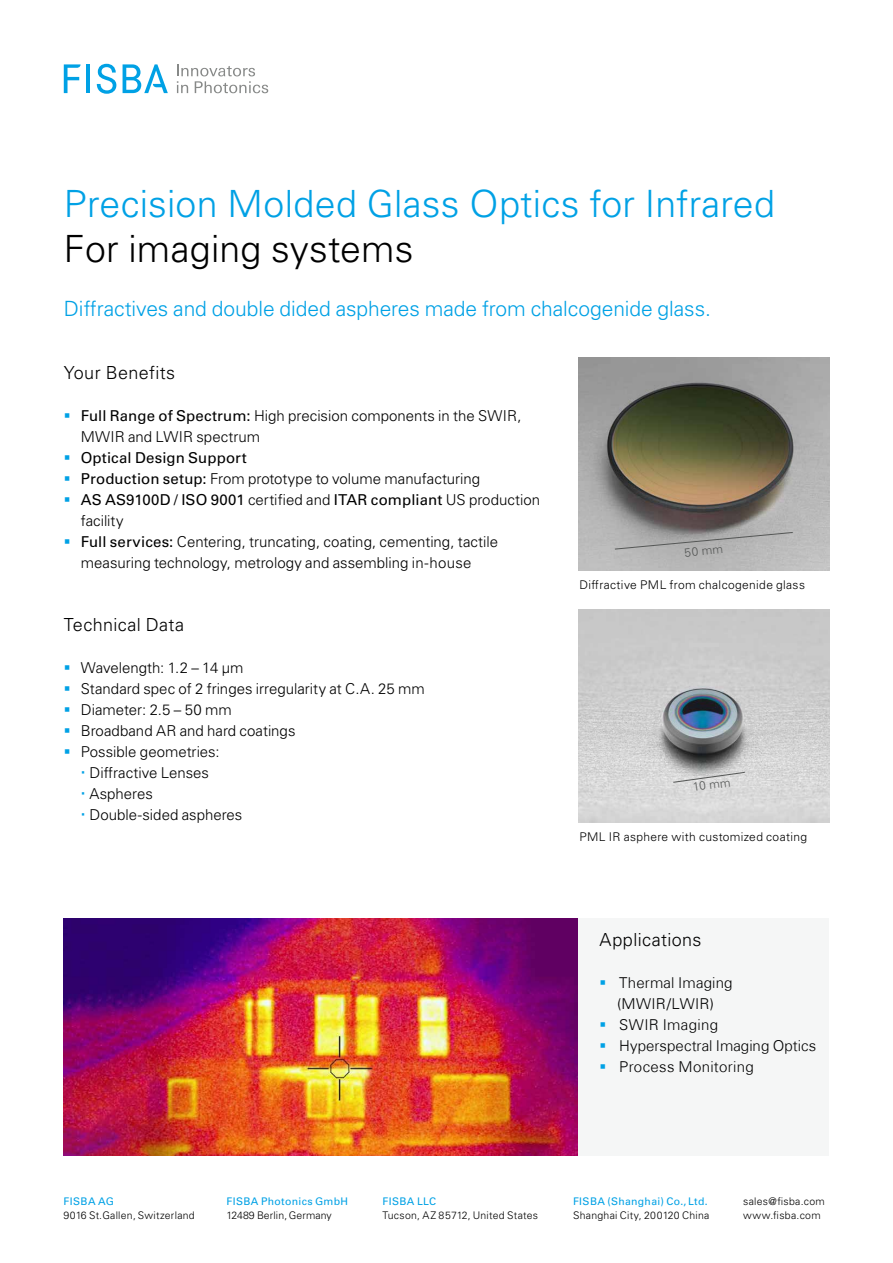
<style>
.page{position:relative;width:893px;height:1263px;background:#fff}
.page>*{position:absolute;margin:0;border:0;box-sizing:border-box;transform-origin:0 0}
.t1{font:300 37.5px "Univers LT Pro 45";letter-spacing:.01em;color:#00a1e5}
.t2{font:300 37.5px "Univers LT Pro 45";letter-spacing:.005em;color:#000}
.t3{font:300 21px "Univers LT Pro 45";letter-spacing:-.005em;color:#00a1e5}
.t4{font:300 18px "Univers LT Pro 45";letter-spacing:.02em;color:#000}
.t5{font:300 15px/21px "Univers LT Pro 45";color:#000}
.t6{font:300 15px/21px "Univers Com 45";letter-spacing:.01em;color:#000;text-align:center}
.t7{font:15px "Univers LT Pro 55 Roman";letter-spacing:.01em;color:#000}
.t8{font:300 12px "Univers LT Pro 45";letter-spacing:.03em;color:#000}
.t9{font:300 12px "Univers LT Pro 45";color:#555756}
.t10{font:300 10.5px/14.4px "Univers LT Pro 45";letter-spacing:.025em;color:#000}
.t11{font:10.5px "Univers LT Pro 55 Roman";letter-spacing:.035em;color:#00a1e5}
.s1{font-family:"Univers LT Pro 55 Roman";font-weight:400}
.s2{font-family:"Univers LT Pro 45";font-weight:300}
.s3{color:#00a1e5}
</style>
<div class="page">
<svg style="left:177px;top:64px;width:91px;height:29px"></svg>
<hr style="left:86px;top:64px;width:4px;height:29px;background:#00a1e5">
<svg style="left:64px;top:64px;width:17px;height:29px"></svg>
<svg style="left:97px;top:64px;width:19px;height:30px"></svg>
<svg style="left:123px;top:64px;width:45px;height:29px"></svg>
<img style="left:578px;top:357px;width:251px;height:213px">
<img style="left:64px;top:918px;width:514px;height:238px">
<img style="left:578px;top:610px;width:251px;height:212px">
<div style="left:578px;top:918px;width:251px;height:238px;background:#f5f6f6"></div>
<svg style="left:614px;top:532px;width:179px;height:17px;background:#aaa"></svg>
<svg style="left:673px;top:772px;width:72px;height:11px"></svg>
<h1 class="t1" style="left:64px;top:179px;width:713px">Precision Molded Glass Optics for Infrared</h1>
<h1 class="t2" style="left:64px;top:224px;width:351px">For imaging systems</h1>
<h2 class="t3" style="left:64px;top:295px;width:649px">Diffractives and double dided aspheres made from chalcogenide glass.</h2>
<p class="t4" style="left:64px;top:361px;width:113px">Your Benefits</p>
<p class="t5" style="left:81px;top:405px;width:442px"><span class="s1">Full Range of Spectrum:</span> High precision components in the SWIR,<br>MWIR and LWIR spectrum</p>
<p class="t7" style="left:81px;top:447px;width:168px">Optical Design Support</p>
<p class="t5" style="left:81px;top:468px;width:401px"><span class="s1">Production setup:</span> From prototype to volume manufacturing</p>
<p class="t7" style="left:81px;top:489px;width:461px">AS AS9100D / ISO 9001 <span class="s2">certified and</span> ITAR compliant <span class="s2">US production</span></p>
<p class="t5" style="left:81px;top:510px;width:419px">facility<br><span class="s1">Full services:</span> Centering, truncating, coating, cementing, tactile measuring technology, metrology and assembling in-house</p>
<p class="t4" style="left:64px;top:613px;width:122px">Technical Data</p>
<p class="t5" style="left:81px;top:657px;width:164px">Wavelength: 1.2 – 14 µm</p>
<p class="t5" style="left:81px;top:678px;width:346px">Standard spec of 2 fringes irregularity at C.A. 25 mm</p>
<p class="t5" style="left:81px;top:699px;width:152px">Diameter: 2.5 – 50 mm</p>
<p class="t5" style="left:81px;top:720px;width:216px">Broadband AR and hard coatings</p>
<p class="t5" style="left:81px;top:741px;width:140px">Possible geometries:</p>
<p class="t5" style="left:89px;top:762px;width:121px">Diffractive Lenses</p>
<p class="t5" style="left:89px;top:783px;width:65px">Aspheres</p>
<p class="t5" style="left:89px;top:804px;width:155px">Double-sided aspheres</p>
<p class="t9" style="left:684px;top:545px;width:40px;rotate:-6deg">50 mm</p>
<p class="t8" style="left:579px;top:577px;width:227px">Diffractive PML from chalcogenide glass</p>
<p class="t9" style="left:692px;top:779px;width:40px;rotate:-8deg">10 mm</p>
<p class="t8" style="left:579px;top:829px;width:229px">PML IR asphere with customized coating</p>
<p class="t4" style="left:600px;top:928px;width:103px">Applications</p>
<p class="t6" style="left:600px;top:972px;width:134px"><span class="s3">▪</span> Thermal Imaging (MWIR/LWIR)</p>
<p class="t6" style="left:600px;top:1014px;width:120px"><span class="s3">▪</span> SWIR Imaging</p>
<p class="t6" style="left:600px;top:1035px;width:218px"><span class="s3">▪</span> Hyperspectral Imaging Optics</p>
<p class="t6" style="left:600px;top:1056px;width:156px"><span class="s3">▪</span> Process Monitoring</p>
<p class="t11" style="left:64px;top:1194px;width:52px">FISBA AG</p>
<p class="t10" style="left:64px;top:1208px;width:133px">9016 St.Gallen, Switzerland</p>
<p class="t11" style="left:226px;top:1194px;width:123px">FISBA Photonics GmbH</p>
<p class="t10" style="left:226px;top:1208px;width:107px">12489 Berlin, Germany</p>
<p class="t11" style="left:382px;top:1194px;width:55px">FISBA LLC</p>
<p class="t10" style="left:382px;top:1208px;width:157px">Tucson, AZ 85712, United States</p>
<p class="t11" style="left:573px;top:1194px;width:136px">FISBA (Shanghai) Co., Ltd.</p>
<p class="t10" style="left:573px;top:1208px;width:138px">Shanghai City, 200120 China</p>
<p class="t10" style="left:743px;top:1193px;width:83px">sales@fisba.com www.fisba.com</p>
</div>
